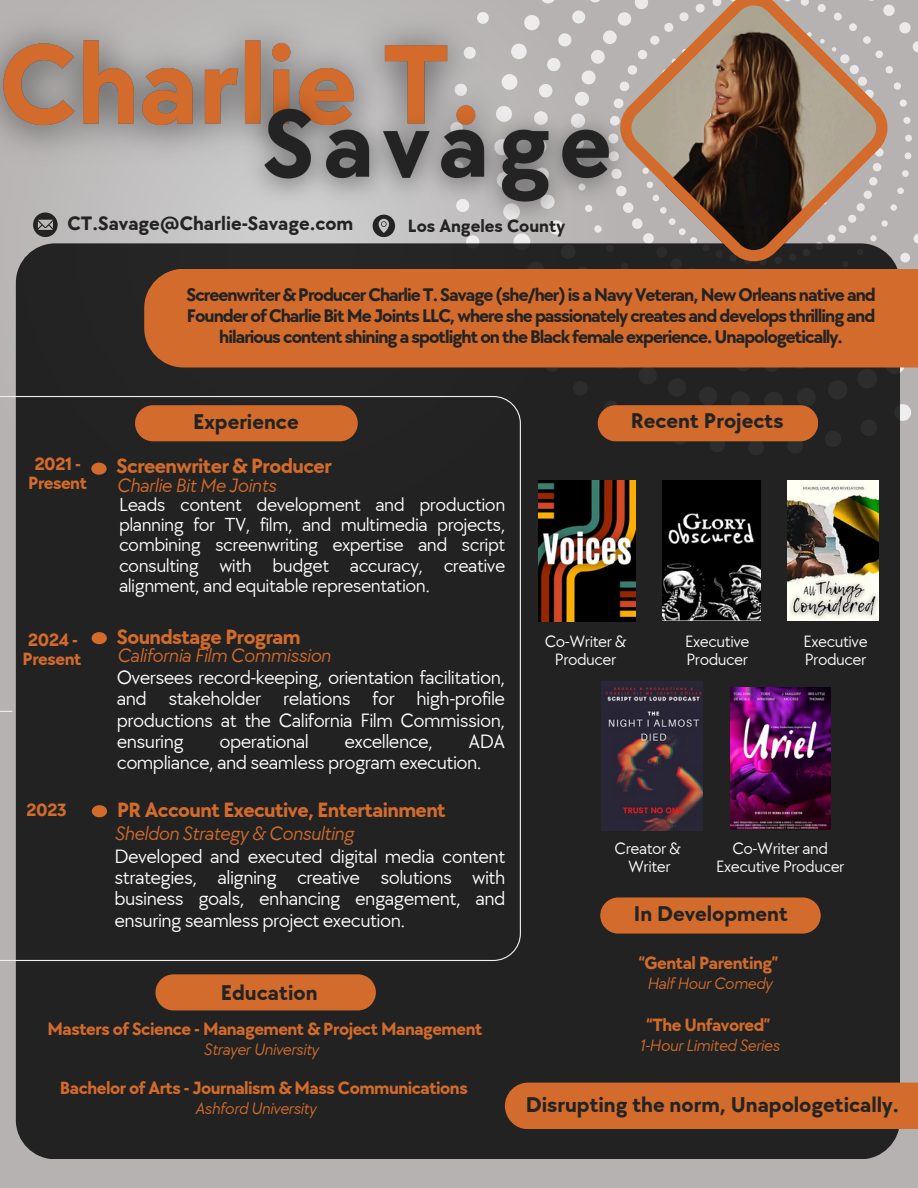
<style>
.page{position:relative;width:918px;height:1188px;background:#b6b2b2}
.page>*{position:absolute;margin:0;border:0;box-sizing:border-box;transform-origin:0 0}
.t1{font:700 22.05px "TT Chocolates";color:#242323}
.t2{font:700 21.3px "TT Chocolates";letter-spacing:-.025em;color:#d26b2b}
.t3{font:700 20.1px "TT Chocolates";color:#242323}
.t4{font:19.95px/21.3px "TT Chocolates";letter-spacing:-.025em;color:#fff;text-align:justify}
.t5{font:italic 19.95px "TT Chocolates";letter-spacing:-.025em;color:#d26b2b}
.t6{font:19.5px/20.2px "TT Chocolates";letter-spacing:-.025em;color:#fff;text-align:justify}
.t7{font:700 18.9px/21.3px "TT Chocolates";letter-spacing:-.05em;color:#242323;text-align:center}
.t8{font:700 18.3px/19.2px "TT Chocolates";letter-spacing:-.025em;color:#d26b2b}
.t9{font:700 18.3px "TT Chocolates";color:#242323}
.t10{font:16.95px/18px "TT Chocolates";letter-spacing:-.025em;color:#fff;text-align:center}
.t11{font:italic 16.95px "TT Chocolates";letter-spacing:-.025em;color:#d26b2b}
</style>
<div class="page">
<svg style="left:15px;top:181px;width:214px;height:214px;fill:#c2c0c0"></svg>
<svg style="left:527px;top:0;width:391px;height:421px"></svg>
<div style="left:16px;top:243px;width:884px;height:916px;background:#222;border-radius:39px"></div>
<svg style="left:620px;top:0;width:267px;height:261px"></svg>
<div style="left:144px;top:269px;width:774px;height:98px;background:#d26b2b"></div>
<svg style="left:33px;top:212px;width:25px;height:25px"></svg>
<svg style="left:0;top:395px;width:521px;height:567px"></svg>
<div style="left:135px;top:405px;width:223px;height:36px;background:#d26b2b;border-radius:18px"></div>
<div style="left:92px;top:632px;width:15px;height:12px;background:#d26b2b;border-radius:50%"></div>
<div style="left:92px;top:805px;width:15px;height:12px;background:#d26b2b;border-radius:50%"></div>
<div style="left:505px;top:1083px;width:413px;height:46px;background:#d26b2b"></div>
<img style="left:539px;top:481px;width:96px;height:140px">
<img style="left:662px;top:481px;width:98px;height:139px">
<img style="left:787px;top:481px;width:91px;height:139px">
<div style="left:598px;top:405px;width:220px;height:36px;background:#d26b2b;border-radius:18px"></div>
<div style="left:155px;top:974px;width:221px;height:36px;background:#d26b2b;border-radius:18px"></div>
<img style="left:601px;top:682px;width:102px;height:148px">
<img style="left:730px;top:687px;width:100px;height:143px">
<img style="left:0;top:12px;width:527px;height:169px">
<img style="left:229px;top:75px;width:418px;height:168px">
<div style="left:600px;top:897px;width:221px;height:37px;background:#d26b2b;border-radius:18px"></div>
<h3 class="t3" style="left:68px;top:212px;width:287px">CT.Savage@Charlie-Savage.com</h3>
<p class="t9" style="left:408px;top:215px;width:159px">Los Angeles County</p>
<p class="t7" style="left:186px;top:284px;width:691px">Screenwriter &amp; Producer Charlie T. Savage (she/her) is a Navy Veteran, New Orleans native and<br>Founder of Charlie Bit Me Joints LLC, where she passionately creates and develops thrilling and hilarious content shining a spotlight on the Black female experience. Unapologetically.</p>
<p class="t8" style="left:28px;top:455px;width:60px;text-align:center">2021 -<br>Present</p>
<p class="t8" style="left:23px;top:631px;width:60px">2024 -<br>Present</p>
<p class="t8" style="left:26px;top:801px;width:42px">2023</p>
<h3 class="t1" style="left:193px;top:409px;width:107px">Experience</h3>
<h5 class="t2" style="left:117px;top:454px;width:217px">Screenwriter &amp; Producer</h5>
<p class="t5" style="left:117px;top:474px;width:161px">Charlie Bit Me Joints</p>
<h5 class="t6" style="left:119px;top:495px;width:388px">Leads content development and production planning for TV, film, and multimedia projects, combining screenwriting expertise and script consulting with budget accuracy, creative alignment, and equitable representation.</h5>
<p class="t2" style="left:117px;top:625px;width:185px">Soundstage Program</p>
<h3 class="t5" style="left:117px;top:644px;width:216px">California Film Commission</h3>
<p class="t4" style="left:117px;top:667px;width:390px">Oversees record-keeping, orientation facilitation, and stakeholder relations for high-profile productions at the California Film Commission, ensuring</p>
<p class="t4" style="left:219px;top:731px;width:91px">operational</p>
<p class="t4" style="left:344px;top:731px;width:90px">excellence,</p>
<p class="t4" style="left:117px;top:731px;width:390px;text-indent:352px">ADA compliance, and seamless program execution.</p>
<p class="t2" style="left:117px;top:798px;width:330px">PR Account Executive, Entertainment</p>
<p class="t5" style="left:115px;top:822px;width:241px">Sheldon Strategy &amp; Consulting</p>
<p class="t4" style="left:115px;top:846px;width:392px">Developed and executed digital media content strategies, aligning creative solutions with business goals, enhancing engagement, and ensuring seamless project execution.</p>
<p class="t1" style="left:221px;top:980px;width:98px">Education</p>
<h5 class="t8" style="left:48px;top:1020px;width:436px">Masters of Science - Management &amp; Project Management</h5>
<p class="t11" style="left:204px;top:1040px;width:117px">Strayer University</p>
<h5 class="t8" style="left:60px;top:1079px;width:409px">Bachelor of Arts - Journalism &amp; Mass Communications</h5>
<p class="t11" style="left:195px;top:1098px;width:123px">Ashford University</p>
<p class="t1" style="left:631px;top:408px;width:154px">Recent Projects</p>
<p class="t10" style="left:545px;top:633px;width:83px">Co-Writer &amp;<br>Producer</p>
<p class="t10" style="left:685px;top:633px;width:66px;text-align:left">Executive<br>Producer</p>
<p class="t10" style="left:804px;top:633px;width:66px;text-align:left">Executive<br>Producer</p>
<h3 class="t10" style="left:615px;top:840px;width:68px">Creator &amp;</h3>
<h5 class="t10" style="left:628px;top:858px;width:44px">Writer</h5>
<p class="t10" style="left:716px;top:840px;width:130px">Co-Writer and<br>Executive Producer</p>
<h5 class="t1" style="left:634px;top:902px;width:156px">In Development</h5>
<p class="t8" style="left:638px;top:954px;width:141px">“Gental Parenting”</p>
<h5 class="t11" style="left:647px;top:974px;width:127px">Half Hour Comedy</h5>
<h5 class="t8" style="left:646px;top:1016px;width:126px">“The Unfavored”</h5>
<h5 class="t11" style="left:640px;top:1035px;width:142px">1-Hour Limited Series</h5>
<p class="t1" style="left:526px;top:1092px;width:375px">Disrupting the norm, Unapologetically.</p>
</div>
